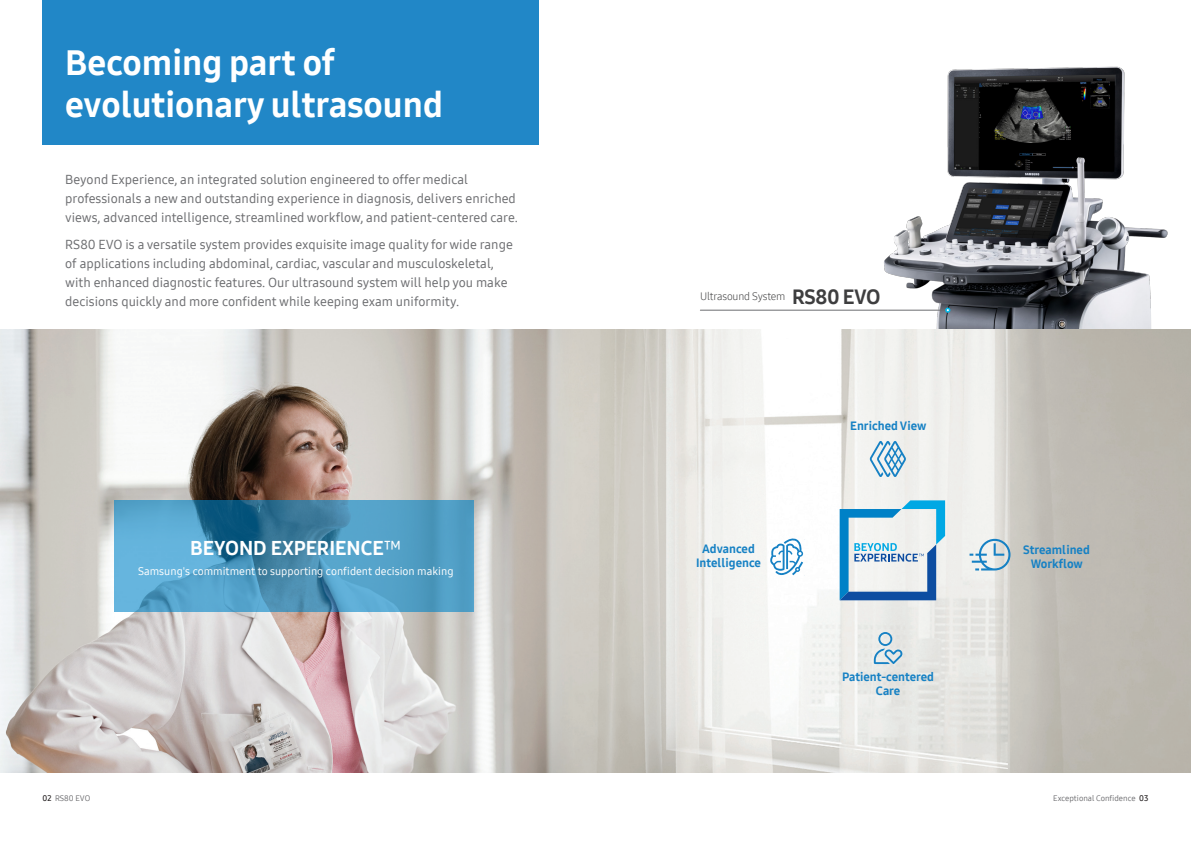
<style>
.page{position:relative;width:1191px;height:842px;background:#fff}
.page>*{position:absolute;margin:0;border:0;box-sizing:border-box;transform-origin:0 0}
.t1{font:35.1px "Samsung One 800";color:#fff}
.t2{font:20px "Samsung One 800";color:#fff}
.t3{font:13px/19px "Samsung One 500";color:#6c6d70}
.t4{font:12px "Samsung One 800";color:#1681c4}
.t5{font:11px "Samsung One 500";color:#fff}
.t6{font:10.7px "Samsung One 300";letter-spacing:-.02em;color:#3e3e3f}
.t7{font:8px "Samsung One 400";color:#636366}
.s1{font-family:"Samsung One 400"}
.s2{font-family:"Samsung One 800";font-size:20.6px}
.s3{font-family:"Samsung One 600";color:#231f20}
</style>
<div class="page">
<img style="left:855px;top:66px;width:336px;height:264px">
<img style="left:0;top:330px;width:1191px;height:442px">
<svg style="left:114px;top:501px;width:359px;height:111px;background:#4c97bd"></svg>
<div style="left:43px;top:0;width:496px;height:145px;background:#2187c7"></div>
<hr style="left:700px;top:310px;width:245px;height:1px;background:#6c6d70">
<svg style="left:945px;top:308px;width:5px;height:5px"></svg>
<svg style="left:869px;top:441px;width:37px;height:36px"></svg>
<svg style="left:770px;top:537px;width:34px;height:38px"></svg>
<div style="left:866px;top:625px;width:43px;height:47px;background:#e7e7e5"></div>
<svg style="left:874px;top:632px;width:29px;height:32px"></svg>
<svg style="left:969px;top:539px;width:41px;height:31px"></svg>
<svg style="left:839px;top:500px;width:106px;height:100px"></svg>
<p class="t1" style="left:65px;top:39px;width:271px">Becoming part of</p>
<p class="t1" style="left:65px;top:81px;width:379px">evolutionary ultrasound</p>
<p class="t3" style="left:65px;top:169px;width:454px">Beyond Experience, an integrated solution engineered to offer medical professionals a new and outstanding experience in diagnosis, delivers enriched views, advanced intelligence, streamlined workflow, and patient-centered care.</p>
<p class="t3" style="left:65px;top:234px;width:449px">RS80 EVO is a versatile system provides exquisite image quality for wide range of applications including abdominal, cardiac, vascular and musculoskeletal, with enhanced diagnostic features. Our ultrasound system will help you make decisions quickly and more confident while keeping exam uniformity.</p>
<p class="t2" style="left:190px;top:534px;width:213px">BEYOND EXPERIENCE<span class="s1">™</span></p>
<p class="t5" style="left:138px;top:564px;width:317px">Samsung's commitment to supporting confident decision making</p>
<p class="t6" style="left:700px;top:289px;width:182px">Ultrasound System <span class="s2">RS80 EVO</span></p>
<p class="t4" style="left:702px;top:541px;width:54px">Advanced</p>
<p class="t4" style="left:696px;top:555px;width:66px">Intelligence</p>
<p class="t4" style="left:850px;top:418px;width:78px">Enriched View</p>
<p class="t4" style="left:842px;top:669px;width:93px">Patient-centered</p>
<p class="t4" style="left:876px;top:683px;width:26px">Care</p>
<p class="t4" style="left:1023px;top:541px;width:68px">Streamlined</p>
<p class="t4" style="left:1030px;top:555px;width:54px">Workflow</p>
<p class="t7" style="left:43px;top:793px;width:49px"><span class="s3">02</span> RS80 EVO</p>
<p class="t7" style="left:1053px;top:793px;width:97px">Exceptional Confidence <span class="s3">03</span></p>
</div>
